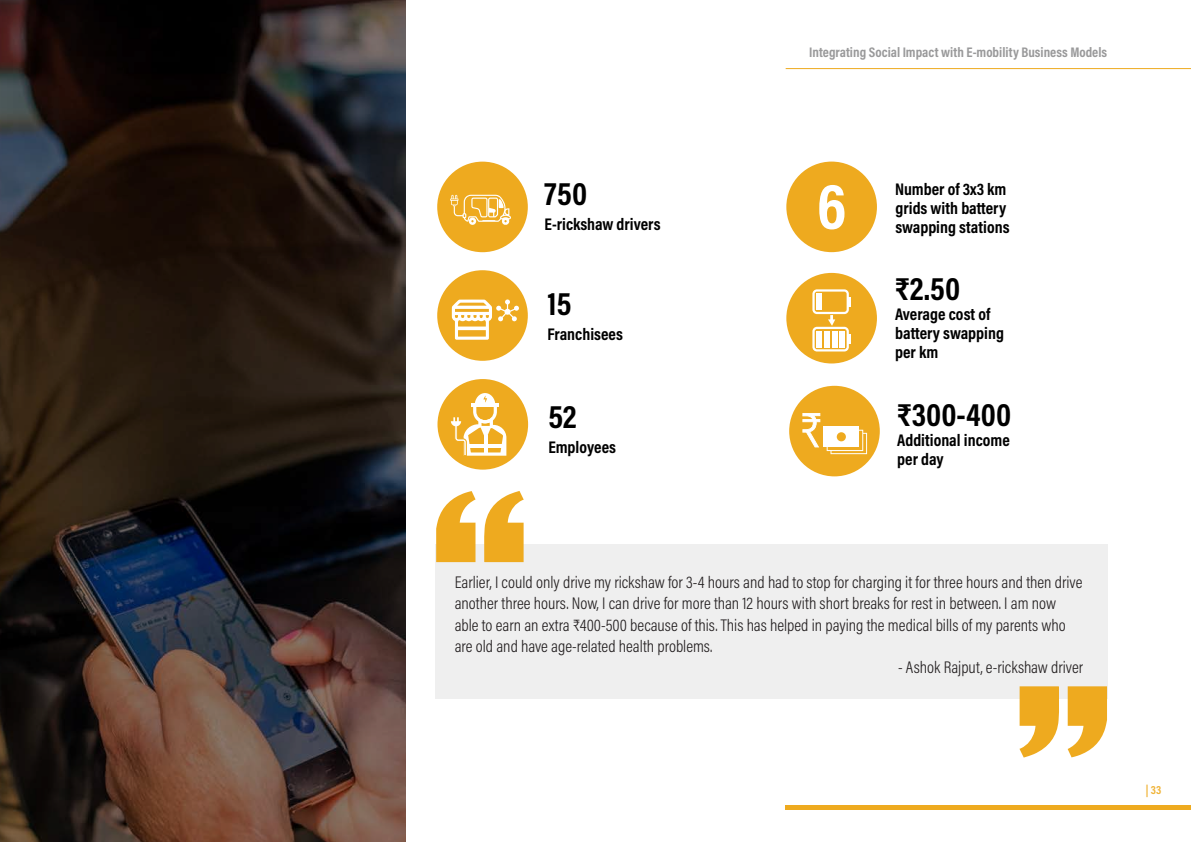
<style>
.page{position:relative;width:1191px;height:842px;background:#fff}
.page>*{position:absolute;margin:0;border:0;box-sizing:border-box;transform-origin:0 0}
.t1{font:700 33px "Acumin Pro Cond";letter-spacing:.005em;color:#000}
.t2{font:300 17px/21.3px "Acumin Pro Cond";color:#231f20}
.t3{font:700 17px/19.3px "Acumin Pro Cond";color:#000}
.t4{font:700 14px "Acumin Pro Cond";color:#99999a}
.t5{font:700 12px "Acumin Pro Cond";color:rgb(238 170 31/.88)}
</style>
<div class="page">
<svg style="left:0;top:0;width:405px;height:842px"></svg>
<div style="left:786px;top:162px;width:91px;height:90px;background:#eeaa1f;border-radius:50%"></div>
<svg style="left:819px;top:185px;width:25px;height:44px"></svg>
<div style="left:786px;top:273px;width:91px;height:90px;background:#eeaa1f;border-radius:50%"></div>
<svg style="left:812px;top:289px;width:39px;height:62px"></svg>
<div style="left:789px;top:386px;width:90px;height:90px;background:#eeaa1f;border-radius:50%"></div>
<svg style="left:826px;top:430px;width:41px;height:24px"></svg>
<svg style="left:802px;top:413px;width:18px;height:34px"></svg>
<div style="left:823px;top:427px;width:36px;height:20px;background:#fff"></div>
<div style="left:836px;top:432px;width:10px;height:9px;background:#eeaa1f;border-radius:50%"></div>
<div style="left:435px;top:545px;width:672px;height:154px;background:#efefef"></div>
<svg style="left:436px;top:491px;width:39px;height:71px"></svg>
<svg style="left:484px;top:491px;width:39px;height:71px"></svg>
<svg style="left:1067px;top:686px;width:40px;height:71px"></svg>
<svg style="left:1019px;top:686px;width:40px;height:71px"></svg>
<div style="left:437px;top:162px;width:91px;height:90px;background:#eeaa1f;border-radius:50%"></div>
<div style="left:437px;top:270px;width:91px;height:91px;background:#eeaa1f;border-radius:50%"></div>
<svg style="left:452px;top:299px;width:67px;height:41px"></svg>
<svg style="left:450px;top:195px;width:61px;height:30px"></svg>
<div style="left:437px;top:379px;width:91px;height:91px;background:#eeaa1f;border-radius:50%"></div>
<svg style="left:451px;top:393px;width:55px;height:63px"></svg>
<hr style="left:785px;top:805px;width:406px;height:4px;background:#eeaa1f">
<hr style="left:785px;top:68px;width:406px;height:1px;background:#eeaa1f">
<p class="t4" style="left:809px;top:43px;width:299px">Integrating Social Impact with E-mobility Business Models</p>
<h1 class="t1" style="left:544px;top:172px;width:44px">750</h1>
<p class="t3" style="left:544px;top:214px;width:117px">E-rickshaw drivers</p>
<h1 class="t1" style="left:547px;top:282px;width:25px">15</h1>
<p class="t3" style="left:547px;top:324px;width:77px">Franchisees</p>
<h1 class="t1" style="left:548px;top:395px;width:30px">52</h1>
<p class="t3" style="left:548px;top:437px;width:69px">Employees</p>
<p class="t3" style="left:895px;top:179px;width:116px">Number of 3x3 km grids with battery swapping stations</p>
<h1 class="t1" style="left:895px;top:267px;width:67px">₹2.50</h1>
<p class="t3" style="left:895px;top:304px;width:110px">Average cost of battery swapping per km</p>
<h1 class="t1" style="left:897px;top:393px;width:115px">₹300-400</h1>
<p class="t3" style="left:897px;top:430px;width:114px">Additional income per day</p>
<p class="t2" style="left:455px;top:571px;width:629px">Earlier, I could only drive my rickshaw for 3-4 hours and had to stop for charging it for three hours and then drive another three hours. Now, I can drive for more than 12 hours with short breaks for rest in between. I am now able to earn an extra ₹400-500 because of this. This has helped in paying the medical bills of my parents who are old and have age-related health problems.</p>
<p class="t2" style="left:898px;top:656px;width:187px">- Ashok Rajput, e-rickshaw driver</p>
<p class="t5" style="left:1145px;top:781px;width:17px">| 33</p>
</div>
